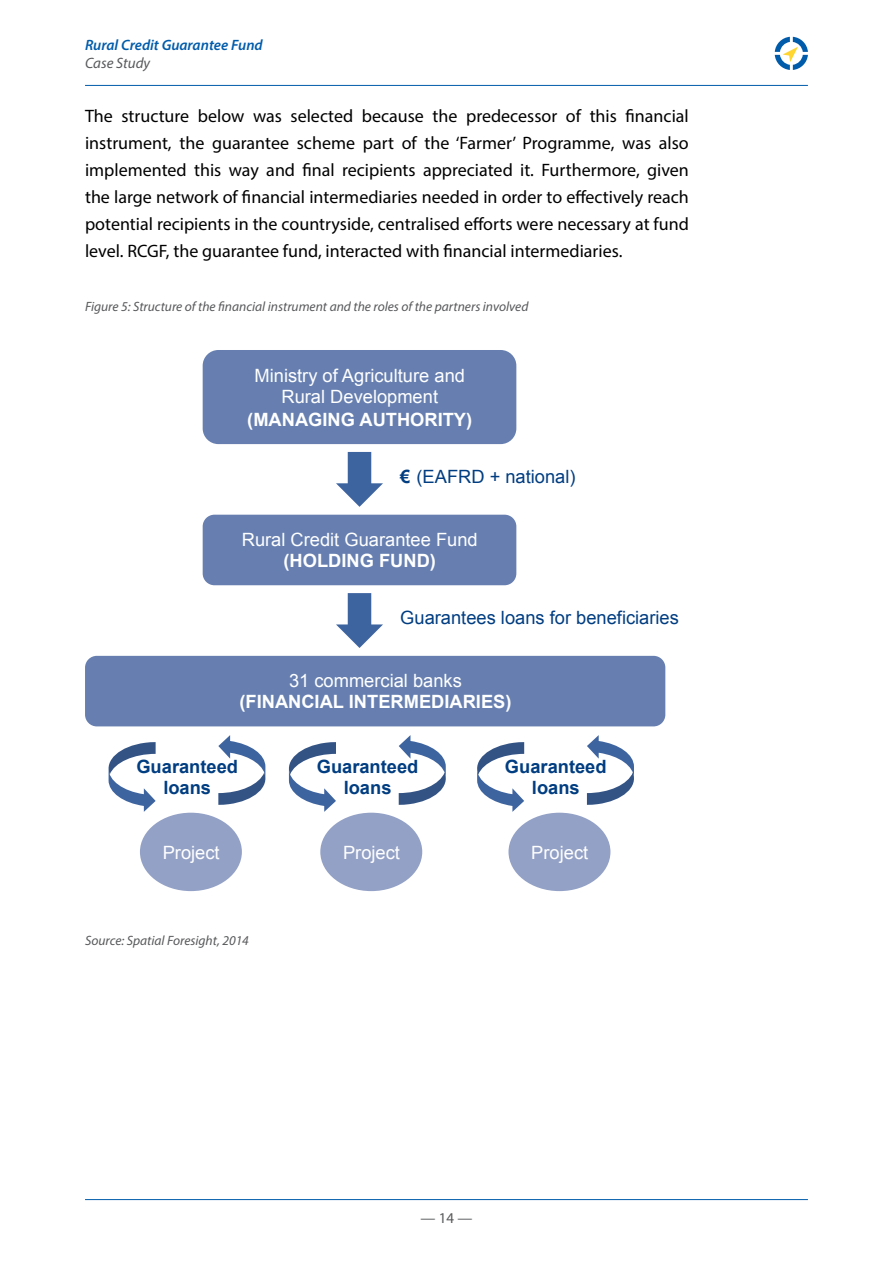
<style>
.page{position:relative;width:893px;height:1263px;background:#fff}
.page>*{position:absolute;margin:0;border:0;box-sizing:border-box;transform-origin:0 0}
.t1{font:18.3px/20.9px "Arial";color:#fff;text-align:center}
.t2{font:700 18.3px "Arial";color:#fff}
.t3{font:18.3px "Arial";color:#003d81}
.t4{font:700 18.3px/20.9px "Arial";color:#003d81;text-align:center}
.t5{font:18px/27px "Myriad Pro";color:#000;text-align:justify}
.t6{font:italic 600 15px "Myriad Pro";color:#005cab}
.t7{font:italic 15px "Myriad Pro";color:#58595b}
.t8{font:15px "Myriad Pro";color:#58595b}
.t9{font:italic 13.5px "Myriad Pro";color:#58595b}
.s1{font-weight:700}
</style>
<div class="page">
<hr style="left:85px;top:1199px;width:723px;height:1px;background:#005cab">
<hr style="left:85px;top:85px;width:723px;height:1px;background:#005cab">
<svg style="left:775px;top:37px;width:33px;height:33px"></svg>
<div style="left:140px;top:813px;width:102px;height:78px;background:#93a1c6;border-radius:50%"></div>
<div style="left:85px;top:656px;width:580px;height:70px;background:#667fb0;border-radius:12px"></div>
<div style="left:203px;top:350px;width:313px;height:94px;background:#667fb0;border-radius:16px"></div>
<div style="left:203px;top:515px;width:313px;height:70px;background:#667fb0;border-radius:12px"></div>
<svg style="left:336px;top:452px;width:47px;height:55px"></svg>
<svg style="left:336px;top:593px;width:47px;height:55px"></svg>
<div style="left:508px;top:813px;width:102px;height:78px;background:#93a1c6;border-radius:50%"></div>
<svg style="left:108px;top:742px;width:48px;height:70px"></svg>
<svg style="left:218px;top:735px;width:48px;height:70px"></svg>
<svg style="left:288px;top:742px;width:48px;height:70px"></svg>
<svg style="left:399px;top:735px;width:47px;height:70px"></svg>
<svg style="left:477px;top:742px;width:47px;height:70px"></svg>
<svg style="left:587px;top:735px;width:47px;height:70px"></svg>
<div style="left:320px;top:813px;width:102px;height:78px;background:#93a1c6;border-radius:50%"></div>
<p class="t6" style="left:85px;top:35px;width:179px">Rural Credit Guarantee Fund</p>
<p class="t7" style="left:85px;top:53px;width:67px">Case Study</p>
<p class="t5" style="left:85px;top:102px;width:605px">The structure below was selected because the predecessor of this financial instrument, the guarantee scheme part of the ‘Farmer’ Programme, was also implemented this way and final recipients appreciated it. Furthermore, given the large network of financial intermediaries needed in order to effectively reach potential recipients in the countryside, centralised efforts were necessary at fund level. RCGF, the guarantee fund, interacted with financial intermediaries.</p>
<p class="t9" style="left:85px;top:298px;width:445px">Figure 5: Structure of the financial instrument and the roles of the partners involved</p>
<p class="t1" style="left:255px;top:366px;width:212px">Ministry of Agriculture and<br>Rural Development</p>
<p class="t2" style="left:247px;top:407px;width:226px">(MANAGING AUTHORITY)</p>
<p class="t3" style="left:400px;top:464px;width:177px"><span class="s1">€</span> (EAFRD + national)</p>
<p class="t1" style="left:242px;top:530px;width:237px">Rural Credit Guarantee Fund</p>
<p class="t2" style="left:284px;top:549px;width:154px">(HOLDING FUND)</p>
<p class="t3" style="left:400px;top:605px;width:280px">Guarantees loans for beneficiaries</p>
<p class="t1" style="left:289px;top:671px;width:174px">31 commercial banks</p>
<p class="t2" style="left:239px;top:690px;width:274px">(FINANCIAL INTERMEDIARIES)</p>
<p class="t4" style="left:136px;top:757px;width:103px">Guaranteed loans</p>
<p class="t4" style="left:317px;top:757px;width:103px">Guaranteed loans</p>
<p class="t4" style="left:505px;top:757px;width:103px">Guaranteed loans</p>
<p class="t1" style="left:163px;top:842px;width:58px">Project</p>
<p class="t9" style="left:85px;top:932px;width:165px">Source: Spatial Foresight, 2014</p>
<p class="t1" style="left:343px;top:842px;width:58px">Project</p>
<p class="t1" style="left:531px;top:842px;width:58px">Project</p>
<p class="t8" style="left:421px;top:1209px;width:53px">— 14 —</p>
</div>
